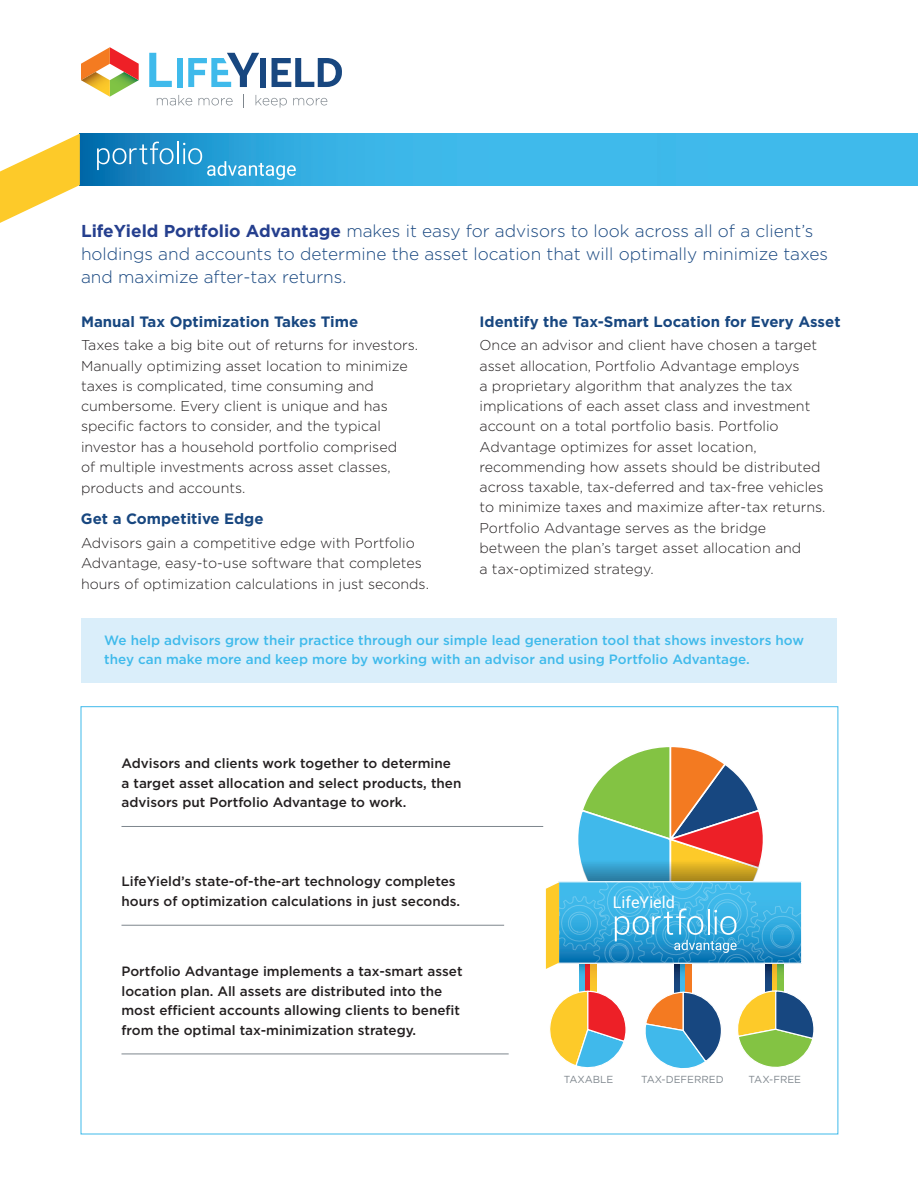
<style>
.page{position:relative;width:918px;height:1188px;background:#fff}
.page>*{position:absolute;margin:0;border:0;box-sizing:border-box;transform-origin:0 0}
.t1{font:300 17.25px/23.2px "Gotham";color:#184780}
.t2{font:16.2px "Heebo";color:#fff}
.Dk_Blue_subheads{font:700 15px "Gotham";color:#184780}
.body_copy{font:300 14.25px/20.2px "Gotham";color:#231f20}
.body_copy-2{font:500 13.5px/19.5px "Gotham";color:#231f20}
.Dk_Blue_subheads-2{font:500 13.5px/19.5px "Gotham";color:#3fbaeb}
.t3{font:10.2px "Gotham";color:#7e868d}
.s1{font-weight:700;color:#253f8e}
</style>
<div class="page">
<svg style="left:80px;top:134px;width:578px;height:51px;background:#35aee1"></svg>
<svg style="left:97px;top:142px;width:77px;height:28px;background:#3a94c7"></svg>
<hr style="left:177px;top:142px;width:2px;height:22px;background:#fff">
<svg style="left:0;top:134px;width:80px;height:89px"></svg>
<svg style="left:183px;top:143px;width:113px;height:37px;background:#41acdc"></svg>
<div style="left:658px;top:134px;width:260px;height:51px;background:#3fbaeb"></div>
<svg style="left:579px;top:969px;width:6px;height:21px"></svg>
<div style="left:585px;top:961px;width:6px;height:39px;background:#ed2027"></div>
<svg style="left:591px;top:969px;width:6px;height:21px"></svg>
<div style="left:772px;top:961px;width:5px;height:39px;background:#f9c129"></div>
<svg style="left:674px;top:969px;width:6px;height:22px"></svg>
<svg style="left:680px;top:969px;width:6px;height:22px"></svg>
<div style="left:686px;top:961px;width:6px;height:42px;background:#f47a21"></div>
<svg style="left:766px;top:969px;width:6px;height:21px"></svg>
<svg style="left:777px;top:969px;width:6px;height:21px"></svg>
<svg style="left:546px;top:747px;width:256px;height:222px"></svg>
<svg style="left:550px;top:990px;width:76px;height:78px"></svg>
<svg style="left:645px;top:991px;width:76px;height:77px"></svg>
<svg style="left:738px;top:990px;width:76px;height:77px"></svg>
<hr style="left:122px;top:826px;width:421px;height:1px;background:#7e868d">
<hr style="left:122px;top:925px;width:382px;height:1px;background:#7e868d">
<hr style="left:122px;top:1054px;width:387px;height:1px;background:#7e868d">
<svg style="left:81px;top:47px;width:58px;height:50px"></svg>
<svg style="left:157px;top:95px;width:35px;height:10px"></svg>
<svg style="left:199px;top:98px;width:34px;height:7px"></svg>
<svg style="left:243px;top:94px;width:1px;height:13px"></svg>
<svg style="left:256px;top:95px;width:31px;height:13px"></svg>
<svg style="left:293px;top:98px;width:34px;height:7px"></svg>
<svg style="left:149px;top:53px;width:23px;height:34px"></svg>
<div style="left:177px;top:58px;width:6px;height:29px;background:#3fbaeb"></div>
<svg style="left:188px;top:53px;width:71px;height:34px"></svg>
<div style="left:260px;top:58px;width:6px;height:29px;background:#184780"></div>
<svg style="left:272px;top:58px;width:70px;height:29px"></svg>
<div style="left:81px;top:618px;width:756px;height:65px;background:#daeefa"></div>
<p class="t1" style="left:81px;top:218px;width:749px"><span class="s1">LifeYield Portfolio Advantage</span> makes it easy for advisors to look across all of a client’s holdings and accounts to determine the asset location that will optimally minimize taxes and maximize after-tax returns.</p>
<p class="Dk_Blue_subheads" style="left:81px;top:312px;width:279px">Manual Tax Optimization Takes Time</p>
<p class="body_copy" style="left:81px;top:335px;width:339px">Taxes take a big bite out of returns for investors.<br>Manually optimizing asset location to minimize taxes is complicated, time consuming and cumbersome. Every client is unique and has specific factors to consider, and the typical investor has a household portfolio comprised<br>of multiple investments across asset classes, products and accounts.</p>
<p class="Dk_Blue_subheads" style="left:81px;top:509px;width:184px">Get a Competitive Edge</p>
<p class="body_copy" style="left:81px;top:532px;width:350px;line-height:20.7px">Advisors gain a competitive edge with Portfolio<br>Advantage, easy-to-use software that completes hours of optimization calculations in just seconds.</p>
<p class="Dk_Blue_subheads" style="left:480px;top:312px;width:363px">Identify the Tax-Smart Location for Every Asset</p>
<p class="body_copy" style="left:480px;top:335px;width:348px">Once an advisor and client have chosen a target asset allocation, Portfolio Advantage employs<br>a proprietary algorithm that analyzes the tax implications of each asset class and investment account on a total portfolio basis. Portfolio Advantage optimizes for asset location, recommending how assets should be distributed across taxable, tax-deferred and tax-free vehicles to minimize taxes and maximize after-tax returns.<br>Portfolio Advantage serves as the bridge between the plan’s target asset allocation and<br>a tax-optimized strategy.</p>
<p class="Dk_Blue_subheads-2" style="left:104px;top:630px;width:701px">We help advisors grow their practice through our simple lead generation tool that shows investors how they can make more and keep more by working with an advisor and using Portfolio Advantage.</p>
<p class="body_copy-2" style="left:122px;top:754px;width:341px">Advisors and clients work together to determine a target asset allocation and select products, then advisors put Portfolio Advantage to work.</p>
<p class="body_copy-2" style="left:122px;top:872px;width:340px">LifeYield’s state-of-the-art technology completes hours of optimization calculations in just seconds.</p>
<p class="body_copy-2" style="left:122px;top:962px;width:343px">Portfolio Advantage implements a tax-smart asset location plan. All assets are distributed into the most efficient accounts allowing clients to benefit from the optimal tax-minimization strategy.</p>
<p class="t2" style="left:613px;top:891px;width:63px">LifeYield</p>
<p class="t3" style="left:564px;top:1073px;width:51px">TAXABLE</p>
<p class="t3" style="left:641px;top:1073px;width:84px">TAX-DEFERRED</p>
<p class="t3" style="left:749px;top:1073px;width:54px">TAX-FREE</p>
</div>
